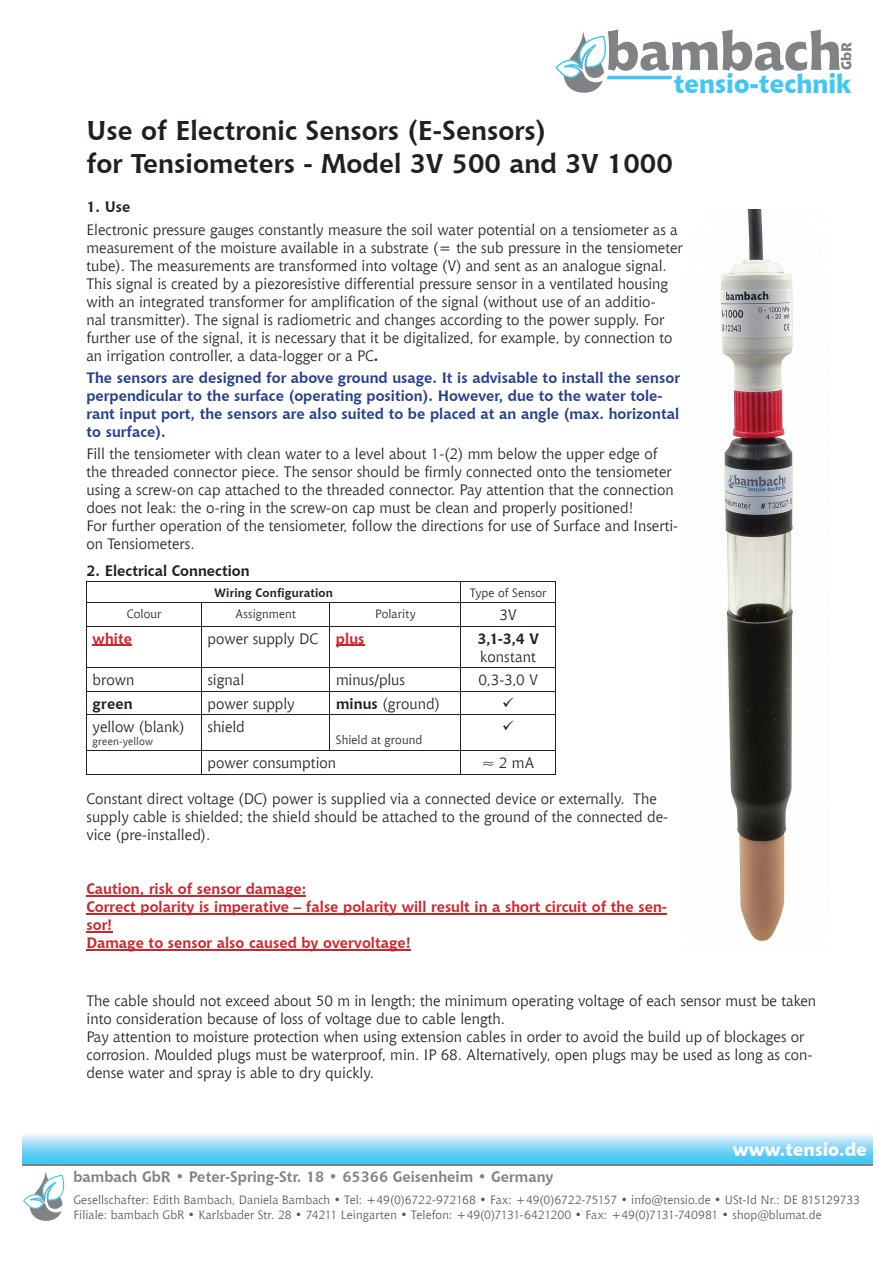
<style>
.page{position:relative;width:893px;height:1263px;background:#fff}
.page>*{position:absolute;margin:0;border:0;box-sizing:border-box;transform-origin:0 0}
.t1{font:800 53.4px "Chianti BT";letter-spacing:-.01em;color:#808285}
.t2{font:700 27px/32.4px "Chianti BT";color:#231f20}
.t3{font:800 25.8px "Chianti BT";color:#40c7f4}
.t4{font:800 18px "Chianti BT";color:#fff}
.t5{font:15px/18px "Chianti BT";color:#231f20}
.t6{font:700 15px/18px "Chianti BT";color:#253f8e}
.t7{font:700 15px/18px "Chianti BT";color:#d1232a}
.t8{font:700 15px "Chianti BT";color:#808285}
.t9{font:700 15px "Chianti BT";color:#231f20}
.t10{font:800 14.1px "Chianti BT";color:#808285}
.t11{font:12px/14.4px "Chianti BT";letter-spacing:.005em;color:#57585a}
.t12{font:12px "Chianti BT";letter-spacing:.01em;color:#231f20}
.t13{font:700 12px "Chianti BT";letter-spacing:.015em;color:#231f20}
.t14{font:10.5px "Chianti BT";letter-spacing:.01em;color:#231f20}
.s1{font-weight:700}
.s2{font-weight:700;color:#d1232a}
</style>
<div class="page">
<hr style="left:22px;top:1164px;width:851px;height:1px;background:#808285">
<svg style="left:22px;top:1134px;width:851px;height:30px;background:#87d8f7"></svg>
<svg style="left:23px;top:1171px;width:42px;height:50px"></svg>
<svg style="left:555px;top:31px;width:117px;height:62px"></svg>
<hr style="left:86px;top:895px;width:220px;height:1px;background:#d1232a">
<hr style="left:86px;top:913px;width:581px;height:1px;background:#d1232a">
<svg style="left:86px;top:931px;width:27px;height:1px"></svg>
<hr style="left:86px;top:949px;width:325px;height:1px;background:#d1232a">
<hr style="left:86px;top:582px;width:116px;height:1px;background:#231f20">
<hr style="left:202px;top:582px;width:128px;height:1px;background:#231f20">
<hr style="left:330px;top:582px;width:131px;height:1px;background:#231f20">
<hr style="left:461px;top:582px;width:94px;height:1px;background:#231f20">
<hr style="left:86px;top:603px;width:116px;height:1px;background:#231f20">
<svg style="left:86px;top:583px;width:1px;height:43px"></svg>
<hr style="left:202px;top:603px;width:128px;height:1px;background:#231f20">
<svg style="left:201px;top:604px;width:1px;height:22px"></svg>
<hr style="left:330px;top:603px;width:131px;height:1px;background:#231f20">
<hr style="left:461px;top:603px;width:94px;height:1px;background:#231f20">
<svg style="left:555px;top:582px;width:1px;height:44px"></svg>
<hr style="left:86px;top:626px;width:116px;height:1px;background:#231f20">
<hr style="left:86px;top:626px;width:1px;height:41px;background:#231f20">
<hr style="left:202px;top:626px;width:128px;height:1px;background:#231f20">
<hr style="left:201px;top:626px;width:1px;height:41px;background:#231f20">
<hr style="left:330px;top:626px;width:131px;height:1px;background:#231f20">
<hr style="left:330px;top:626px;width:1px;height:41px;background:#231f20">
<hr style="left:461px;top:626px;width:94px;height:1px;background:#231f20">
<hr style="left:461px;top:626px;width:1px;height:41px;background:#231f20">
<hr style="left:555px;top:626px;width:1px;height:41px;background:#231f20">
<hr style="left:86px;top:667px;width:116px;height:1px;background:#231f20">
<hr style="left:202px;top:667px;width:128px;height:1px;background:#231f20">
<hr style="left:330px;top:667px;width:131px;height:1px;background:#231f20">
<hr style="left:461px;top:667px;width:94px;height:1px;background:#231f20">
<hr style="left:86px;top:691px;width:116px;height:1px;background:#231f20">
<svg style="left:86px;top:668px;width:1px;height:46px"></svg>
<hr style="left:202px;top:691px;width:128px;height:1px;background:#231f20">
<svg style="left:201px;top:668px;width:1px;height:46px"></svg>
<hr style="left:330px;top:691px;width:131px;height:1px;background:#231f20">
<hr style="left:461px;top:691px;width:94px;height:1px;background:#231f20">
<svg style="left:555px;top:668px;width:1px;height:46px"></svg>
<hr style="left:86px;top:714px;width:116px;height:1px;background:#231f20">
<hr style="left:86px;top:715px;width:1px;height:35px;background:#231f20">
<hr style="left:202px;top:714px;width:128px;height:1px;background:#231f20">
<hr style="left:201px;top:715px;width:1px;height:35px;background:#231f20">
<hr style="left:330px;top:714px;width:131px;height:1px;background:#231f20">
<hr style="left:330px;top:715px;width:1px;height:35px;background:#231f20">
<hr style="left:461px;top:714px;width:94px;height:1px;background:#231f20">
<hr style="left:461px;top:715px;width:1px;height:35px;background:#231f20">
<hr style="left:555px;top:715px;width:1px;height:35px;background:#231f20">
<hr style="left:86px;top:750px;width:116px;height:1px;background:#231f20">
<svg style="left:86px;top:751px;width:1px;height:23px"></svg>
<hr style="left:202px;top:750px;width:128px;height:1px;background:#231f20">
<svg style="left:201px;top:751px;width:1px;height:23px"></svg>
<hr style="left:330px;top:750px;width:131px;height:1px;background:#231f20">
<hr style="left:461px;top:750px;width:94px;height:1px;background:#231f20">
<svg style="left:555px;top:751px;width:1px;height:23px"></svg>
<hr style="left:86px;top:774px;width:116px;height:1px;background:#231f20">
<hr style="left:202px;top:774px;width:128px;height:1px;background:#231f20">
<hr style="left:330px;top:774px;width:131px;height:1px;background:#231f20">
<hr style="left:461px;top:774px;width:94px;height:1px;background:#231f20">
<hr style="left:93px;top:645px;width:39px;height:1px;background:#d1232a">
<svg style="left:336px;top:645px;width:29px;height:1px"></svg>
<img style="left:720px;top:209px;width:73px;height:732px">
<h1 class="t1" style="left:606px;top:19px;width:238px">bambach</h1>
<h3 class="t3" style="left:674px;top:68px;width:179px">tensio-technik</h3>
<p class="t10" style="left:838px;top:70px;width:30px;rotate:-90deg">GbR</p>
<h2 class="t2" style="left:86px;top:114px;width:588px">Use of Electronic Sensors (E-Sensors)<br>for Tensiometers - Model 3V 500 and 3V 1000</h2>
<p class="t9" style="left:86px;top:198px;width:46px">1. Use</p>
<p class="t5" style="left:86px;top:220px;width:598px">Electronic pressure gauges constantly measure the soil water potential on a tensiometer as a measurement of the moisture available in a substrate (= the sub pressure in the tensiometer tube). The measurements are transformed into voltage (V) and sent as an analogue signal.<br>This signal is created by a piezoresistive differential pressure sensor in a ventilated housing with an integrated transformer for amplification of the signal (without use of an additio-<br>nal transmitter). The signal is radiometric and changes according to the power supply. For further use of the signal, it is necessary that it be digitalized, for example, by connection to an irrigation controller, a data-logger or a PC<span class="s1">.</span></p>
<p class="t6" style="left:86px;top:368px;width:595px">The sensors are designed for above ground usage. It is advisable to install the sensor perpendicular to the surface (operating position). However, due to the water tole&shy;rant input port, the sensors are also suited to be placed at an angle (max. horizontal to surface).</p>
<p class="t5" style="left:86px;top:445px;width:593px">Fill the tensiometer with clean water to a level about 1-(2) mm below the upper edge of the threaded connector piece. The sensor should be firmly connected onto the tensiometer using a screw-on cap attached to the threaded connector. Pay attention that the connection does not leak: the o-ring in the screw-on cap must be clean and properly positioned!<br>For further operation of the tensiometer, follow the directions for use of Surface and Inserti&shy;on Tensiometers.</p>
<p class="t9" style="left:86px;top:561px;width:165px">2. Electrical Connection</p>
<p class="t13" style="left:215px;top:585px;width:120px">Wiring Configuration</p>
<p class="t12" style="left:470px;top:585px;width:78px">Type of Sensor</p>
<p class="t12" style="left:127px;top:607px;width:36px">Colour</p>
<p class="t12" style="left:236px;top:607px;width:62px">Assignment</p>
<p class="t12" style="left:375px;top:607px;width:42px">Polarity</p>
<p class="t5" style="left:500px;top:606px;width:19px">3V</p>
<p class="t7" style="left:93px;top:629px;width:41px">white</p>
<p class="t5" style="left:208px;top:629px;width:158px">power supply DC <span class="s2">plus</span></p>
<p class="t9" style="left:477px;top:629px;width:63px">3,1-3,4 V</p>
<p class="t5" style="left:480px;top:647px;width:57px">konstant</p>
<p class="t5" style="left:93px;top:671px;width:43px">brown</p>
<p class="t5" style="left:208px;top:671px;width:38px">signal</p>
<p class="t5" style="left:336px;top:671px;width:71px">minus/plus</p>
<p class="t5" style="left:478px;top:671px;width:61px">0,3-3,0 V</p>
<p class="t9" style="left:93px;top:694px;width:42px">green</p>
<p class="t5" style="left:208px;top:694px;width:89px">power supply</p>
<p class="t5" style="left:336px;top:694px;width:106px"><span class="s1">minus</span> (ground)</p>
<p class="t5" style="left:93px;top:718px;width:93px">yellow (blank)</p>
<p class="t14" style="left:93px;top:735px;width:62px">green-yellow</p>
<p class="t5" style="left:208px;top:718px;width:39px">shield</p>
<p class="t12" style="left:336px;top:733px;width:88px">Shield at ground</p>
<p class="t5" style="left:208px;top:754px;width:130px">power consumption</p>
<p class="t5" style="left:482px;top:754px;width:54px">≈ 2 mA</p>
<p class="t5" style="left:86px;top:790px;width:583px">Constant direct voltage (DC) power is supplied via a connected device or externally. The supply cable is shielded; the shield should be attached to the ground of the connected de&shy;vice (pre-installed).</p>
<p class="t7" style="left:86px;top:880px;width:582px">Caution, risk of sensor damage:<br>Correct polarity is imperative – false polarity will result in a short circuit of the sen&shy;sor!<br>Damage to sensor also caused by overvoltage!</p>
<p class="t5" style="left:86px;top:991px;width:731px">The cable should not exceed about 50 m in length; the minimum operating voltage of each sensor must be taken into consideration because of loss of voltage due to cable length.<br>Pay attention to moisture protection when using extension cables in order to avoid the build up of blockages or corrosion. Moulded plugs must be waterproof, min. IP 68. Alternatively, open plugs may be used as long as con&shy;dense water and spray is able to dry quickly.</p>
<p class="t4" style="left:733px;top:1139px;width:135px">www.tensio.de</p>
<p class="t8" style="left:73px;top:1167px;width:482px">bambach GbR • Peter-Spring-Str. 18 • 65366 Geisenheim • Germany</p>
<p class="t11" style="left:73px;top:1193px;width:788px">Gesellschafter: Edith Bambach, Daniela Bambach • Tel: +49(0)6722-972168 • Fax: +49(0)6722-75157 • info@tensio.de • USt-Id Nr.: DE 815129733<br>Filiale: bambach GbR • Karlsbader Str. 28 • 74211 Leingarten • Telefon: +49(0)7131-6421200 • Fax: +49(0)7131-740981 • shop@blumat.de</p>
</div>
